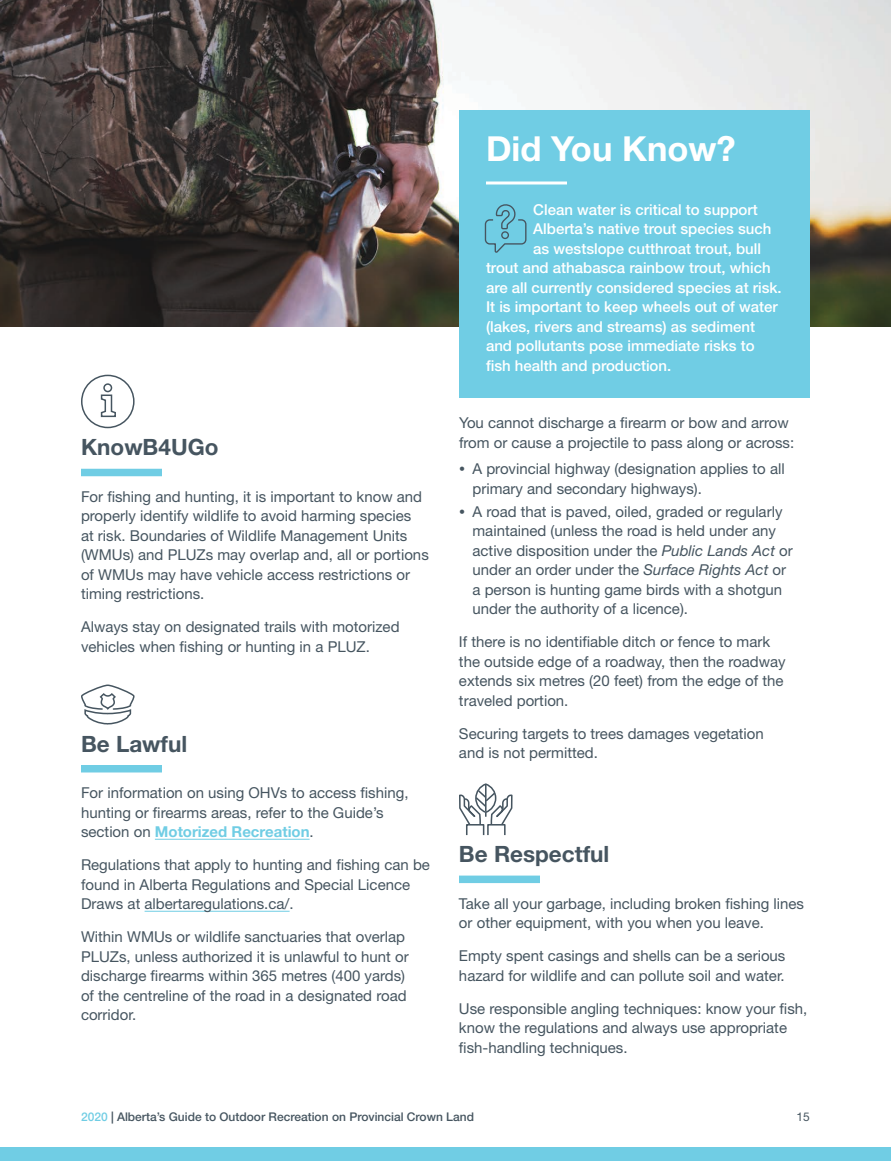
<style>
.page{position:relative;width:891px;height:1161px;background:#fff}
.page>*{position:absolute;margin:0;border:0;box-sizing:border-box;transform-origin:0 0}
.Did_You_Know_-_Head{font:700 34.5px "Helvetica Neue LT Std";color:#fff}
.Recreation_Activitie{font:700 22.5px "Helvetica Neue LT Std";color:#465560}
.Body_-_Main{font:15px/19.5px "Helvetica Neue LT Std";color:#465560}
.Did_You_Know_-_Body{font:500 15px "Helvetica Neue LT Std";color:#fff}
.t1{font:500 12px "Helvetica Neue LT Std";color:#465560}
.t2{font:12px "Helvetica Neue LT Std";color:#465560}
.s1{font-weight:700;color:#70cde4}
.s2{font-size:12px}
.s3{font-style:italic}
.s4{color:#70cde4}
</style>
<div class="page">
<div style="left:81px;top:469px;width:81px;height:7px;background:#70cde4"></div>
<div style="left:81px;top:765px;width:81px;height:7px;background:#70cde4"></div>
<hr style="left:155px;top:839px;width:155px;height:1px;background:#70cde4">
<hr style="left:145px;top:911px;width:145px;height:1px;background:#70cde4">
<div style="left:459px;top:876px;width:81px;height:7px;background:#70cde4"></div>
<div style="left:81px;top:375px;width:54px;height:53px;border:2px solid #465560;border-radius:50%"></div>
<svg style="left:100px;top:394px;width:16px;height:24px"></svg>
<div style="left:103px;top:383px;width:9px;height:9px;border:2px solid #465560;border-radius:50%"></div>
<svg style="left:81px;top:685px;width:53px;height:39px"></svg>
<div style="left:475px;top:783px;width:21px;height:30px;border:2px solid #465560;border-radius:50%"></div>
<hr style="left:485px;top:784px;width:2px;height:27px;background:#465560">
<div style="left:466px;top:824px;width:18px;height:11px;border:2px solid #465560"></div>
<svg style="left:459px;top:789px;width:54px;height:38px"></svg>
<div style="left:487px;top:824px;width:19px;height:11px;border:2px solid #465560"></div>
<img style="left:0;top:0;width:891px;height:327px">
<div style="left:459px;top:110px;width:351px;height:288px;background:#70cde4"></div>
<hr style="left:486px;top:182px;width:81px;height:3px;background:#fff">
<svg style="left:485px;top:204px;width:41px;height:49px"></svg>
<div style="left:0;top:1148px;width:891px;height:13px;background:#70cde4"></div>
<p class="Did_You_Know_-_Head" style="left:486px;top:128px;width:251px">Did You Know?</p>
<p class="Recreation_Activitie" style="left:81px;top:433px;width:139px">KnowB4UGo</p>
<p class="Body_-_Main" style="left:81px;top:486px;width:349px">For fishing and hunting, it is important to know and properly identify wildlife to avoid harming species<br>at risk. Boundaries of Wildlife Management Units (WMUs) and PLUZs may overlap and, all or portions of WMUs may have vehicle access restrictions or timing restrictions.</p>
<p class="Body_-_Main" style="left:81px;top:617px;width:320px">Always stay on designated trails with motorized vehicles when fishing or hunting in a PLUZ.</p>
<p class="Recreation_Activitie" style="left:81px;top:730px;width:108px">Be Lawful</p>
<p class="Body_-_Main" style="left:81px;top:783px;width:329px">For information on using OHVs to access fishing, hunting or firearms areas, refer to the Guide’s section on <span class="s1">Motorized Recreation</span>.</p>
<p class="Body_-_Main" style="left:81px;top:855px;width:350px">Regulations that apply to hunting and fishing can be found in Alberta Regulations and Special Licence<br>Draws at albertaregulations.ca/.</p>
<p class="Body_-_Main" style="left:81px;top:927px;width:329px">Within WMUs or wildlife sanctuaries that overlap PLUZs, unless authorized it is unlawful to hunt or discharge firearms within 365 metres (400 yards) of the centreline of the road in a designated road corridor.</p>
<p class="Did_You_Know_-_Body" style="left:533px;top:200px;width:226px">Clean water is critical to support</p>
<p class="Did_You_Know_-_Body" style="left:533px;top:220px;width:240px">Alberta’s native trout species such</p>
<p class="Did_You_Know_-_Body" style="left:533px;top:239px;width:229px">as westslope cutthroat trout, bull</p>
<p class="Did_You_Know_-_Body" style="left:486px;top:259px;width:286px">trout and athabasca rainbow trout, which</p>
<p class="Did_You_Know_-_Body" style="left:486px;top:278px;width:297px">are all currently considered species at risk.</p>
<p class="Did_You_Know_-_Body" style="left:486px;top:298px;width:293px">It is important to keep wheels out of water</p>
<p class="Did_You_Know_-_Body" style="left:486px;top:317px;width:271px">(lakes, rivers and streams) as sediment</p>
<p class="Did_You_Know_-_Body" style="left:486px;top:337px;width:270px">and pollutants pose immediate risks to</p>
<p class="Did_You_Know_-_Body" style="left:486px;top:356px;width:187px">fish health and production.</p>
<p class="Body_-_Main" style="left:459px;top:413px;width:337px">You cannot discharge a firearm or bow and arrow from or cause a projectile to pass along or across:</p>
<p class="Body_-_Main" style="left:472px;top:459px;width:314px;text-indent:-14px"><span class="s2">•</span> A provincial highway (designation applies to all primary and secondary highways).</p>
<p class="Body_-_Main" style="left:472px;top:501px;width:322px;text-indent:-13px"><span class="s2">•</span> A road that is paved, oiled, graded or regularly maintained (unless the road is held under any active disposition under the <span class="s3">Public Lands Act</span> or under an order under the <span class="s3">Surface Rights Act</span> or a person is hunting game birds with a shotgun under the authority of a licence).</p>
<p class="Body_-_Main" style="left:459px;top:632px;width:328px">If there is no identifiable ditch or fence to mark the outside edge of a roadway, then the roadway extends six metres (20 feet) from the edge of the traveled portion.</p>
<p class="Body_-_Main" style="left:459px;top:723px;width:306px">Securing targets to trees damages vegetation and is not permitted.</p>
<p class="Recreation_Activitie" style="left:459px;top:840px;width:152px">Be Respectful</p>
<p class="Body_-_Main" style="left:459px;top:893px;width:347px">Take all your garbage, including broken fishing lines or other equipment, with you when you leave.</p>
<p class="Body_-_Main" style="left:459px;top:946px;width:328px">Empty spent casings and shells can be a serious hazard for wildlife and can pollute soil and water.</p>
<p class="Body_-_Main" style="left:459px;top:998px;width:350px">Use responsible angling techniques: know your fish, know the regulations and always use appropriate fish-handling techniques.</p>
<p class="t1" style="left:81px;top:1109px;width:395px"><span class="s4">2020</span> | Alberta’s Guide to Outdoor Recreation on Provincial Crown Land</p>
<p class="t2" style="left:797px;top:1109px;width:15px">15</p>
</div>
